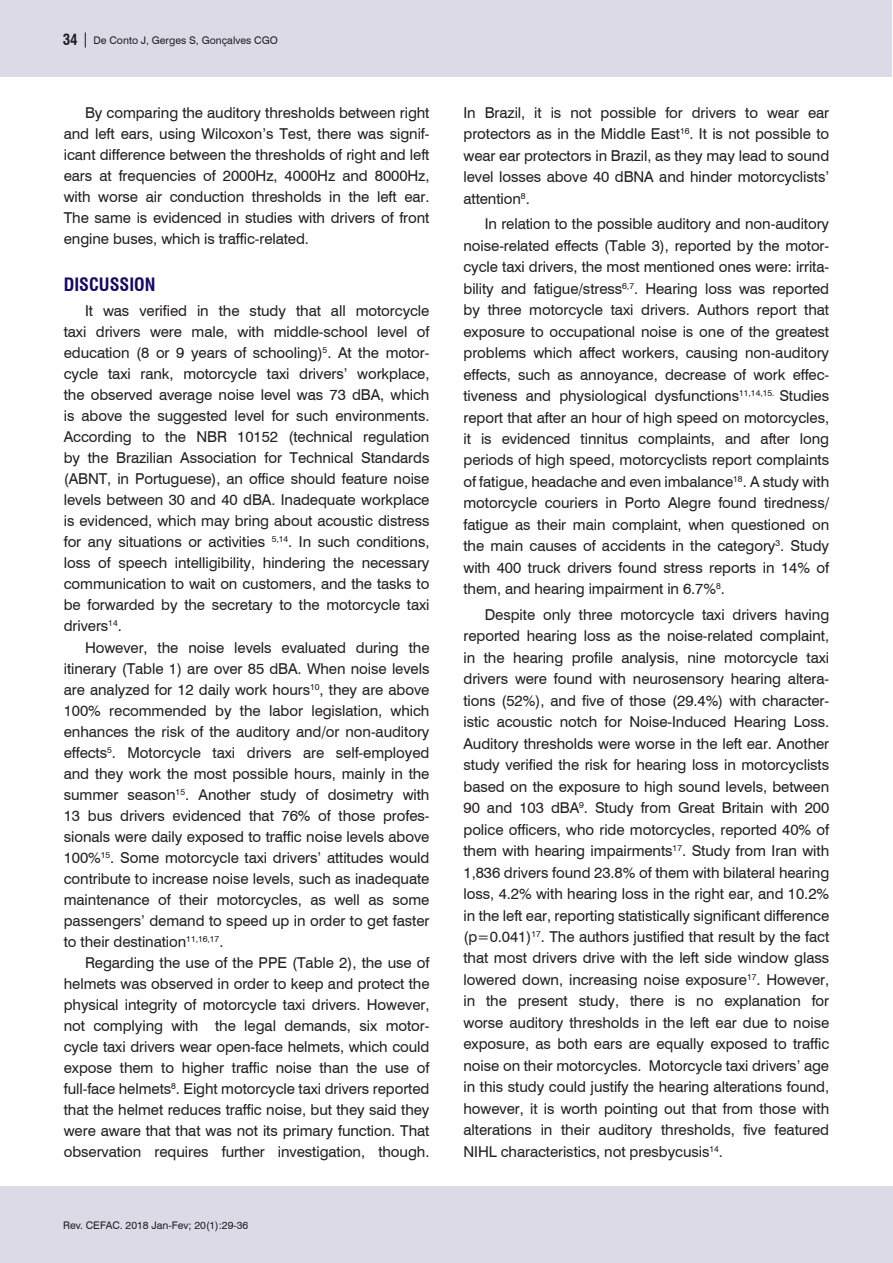
<style>
.page{position:relative;width:893px;height:1263px;background:#fff}
.page>*{position:absolute;margin:0;border:0;box-sizing:border-box;transform-origin:0 0}
.Nivel_1{font:700 condensed 18px "Swiss 721 BT";color:#18085f}
.Corpo_do_texto_INGL{font:15px/21.5px "Swiss 721 BT";letter-spacing:-.005em;color:#231f20;text-align:justify}
.t1{font:10.5px "Swiss 721 BT";color:#231f20}
.s1{font-weight:700;font-stretch:condensed;font-size:15px}
.s2{font-size:15px}
</style>
<div class="page">
<div style="left:0;top:1186px;width:892px;height:77px;background:#dcdae7"></div>
<div style="left:0;top:0;width:892px;height:77px;background:#dcdae7"></div>
<p class="t1" style="left:63px;top:33px;width:217px"><span class="s1">34</span> <span class="s2">|</span> De Conto J, Gerges S, Gonçalves CGO</p>
<p class="Corpo_do_texto_INGL" style="left:64px;top:101px;width:367px;line-height:21px;text-indent:21px">By comparing the auditory thresholds between right and left ears, using Wilcoxon’s Test, there was signif&shy;icant difference between the thresholds of right and left ears at frequencies of 2000Hz, 4000Hz and 8000Hz, with worse air conduction thresholds in the left ear.<br>The same is evidenced in studies with drivers of front engine buses, which is traffic-related.</p>
<p class="Nivel_1" style="left:64px;top:274px;width:93px">DISCUSSION</p>
<p class="Corpo_do_texto_INGL" style="left:64px;top:300px;width:367px;line-height:21px;text-indent:21px">It was verified in the study that all motorcycle taxi drivers were male, with middle-school level of education (8 or 9 years of schooling)<sup>5</sup>. At the motor&shy;cycle taxi rank, motorcycle taxi drivers’ workplace, the observed average noise level was 73 dBA, which is above the suggested level for such environments.<br>According to the NBR 10152 (technical regulation by the Brazilian Association for Technical Standards (ABNT, in Portuguese), an office should feature noise levels between 30 and 40 dBA. Inadequate workplace is evidenced, which may bring about acoustic distress for any situations or activities <sup>5,14</sup>. In such conditions, loss of speech intelligibility, hindering the necessary communication to wait on customers, and the tasks to be forwarded by the secretary to the motorcycle taxi drivers<sup>14</sup>.</p>
<p class="Corpo_do_texto_INGL" style="left:64px;top:636px;width:367px;line-height:21px;text-indent:21px">However, the noise levels evaluated during the itinerary (Table 1) are over 85 dBA. When noise levels are analyzed for 12 daily work hours<sup>10</sup>, they are above 100% recommended by the labor legislation, which enhances the risk of the auditory and/or non-auditory effects<sup>5</sup>. Motorcycle taxi drivers are self-employed and they work the most possible hours, mainly in the summer season<sup>15</sup>. Another study of dosimetry with 13 bus drivers evidenced that 76% of those profes&shy;sionals were daily exposed to traffic noise levels above 100%<sup>15</sup>. Some motorcycle taxi drivers’ attitudes would contribute to increase noise levels, such as inadequate maintenance of their motorcycles, as well as some passengers’ demand to speed up in order to get faster to their destination<sup>11,16,17</sup>.</p>
<p class="Corpo_do_texto_INGL" style="left:64px;top:951px;width:367px;line-height:21px;text-indent:21px">Regarding the use of the PPE (Table 2), the use of helmets was observed in order to keep and protect the physical integrity of motorcycle taxi drivers. However, not complying with the legal demands, six motor&shy;cycle taxi drivers wear open-face helmets, which could expose them to higher traffic noise than the use of full-face helmets<sup>8</sup>. Eight motorcycle taxi drivers reported that the helmet reduces traffic noise, but they said they were aware that that was not its primary function. That observation requires further investigation, though.</p>
<p class="t1" style="left:63px;top:1218px;width:187px">Rev. CEFAC. 2018 Jan-Fev; 20(1):29-36</p>
<p class="Corpo_do_texto_INGL" style="left:463px;top:101px;width:367px">In Brazil, it is not possible for drivers to wear ear protectors as in the Middle East<sup>16</sup>. It is not possible to wear ear protectors in Brazil, as they may lead to sound level losses above 40 dBNA and hinder motorcyclists’ attention<sup>8</sup>.</p>
<p class="Corpo_do_texto_INGL" style="left:463px;top:213px;width:367px;text-indent:21px">In relation to the possible auditory and non-auditory noise-related effects (Table 3), reported by the motor&shy;cycle taxi drivers, the most mentioned ones were: irrita&shy;bility and fatigue/stress<sup>6,7</sup>. Hearing loss was reported by three motorcycle taxi drivers. Authors report that exposure to occupational noise is one of the greatest problems which affect workers, causing non-auditory effects, such as annoyance, decrease of work effec&shy;tiveness and physiological dysfunctions<sup>11,14,15.</sup> Studies report that after an hour of high speed on motorcycles, it is evidenced tinnitus complaints, and after long periods of high speed, motorcyclists report complaints of fatigue, headache and even imbalance<sup>18</sup>. A study with motorcycle couriers in Porto Alegre found tiredness/ fatigue as their main complaint, when questioned on the main causes of accidents in the category<sup>3</sup>. Study with 400 truck drivers found stress reports in 14% of them, and hearing impairment in 6.7%<sup>8</sup>.</p>
<p class="Corpo_do_texto_INGL" style="left:463px;top:603px;width:367px;text-indent:21px">Despite only three motorcycle taxi drivers having reported hearing loss as the noise-related complaint, in the hearing profile analysis, nine motorcycle taxi drivers were found with neurosensory hearing altera&shy;tions (52%), and five of those (29.4%) with character&shy;istic acoustic notch for Noise-Induced Hearing Loss.<br>Auditory thresholds were worse in the left ear. Another study verified the risk for hearing loss in motorcyclists based on the exposure to high sound levels, between 90 and 103 dBA<sup>9</sup>. Study from Great Britain with 200 police officers, who ride motorcycles, reported 40% of them with hearing impairments<sup>17</sup>. Study from Iran with 1,836 drivers found 23.8% of them with bilateral hearing loss, 4.2% with hearing loss in the right ear, and 10.2% in the left ear, reporting statistically significant difference (p=0.041)<sup>17</sup>. The authors justified that result by the fact that most drivers drive with the left side window glass lowered down, increasing noise exposure<sup>17</sup>. However, in the present study, there is no explanation for worse auditory thresholds in the left ear due to noise exposure, as both ears are equally exposed to traffic noise on their motorcycles. Motorcycle taxi drivers’ age in this study could justify the hearing alterations found, however, it is worth pointing out that from those with alterations in their auditory thresholds, five featured NIHL characteristics, not presbycusis<sup>14</sup>.</p>
</div>
